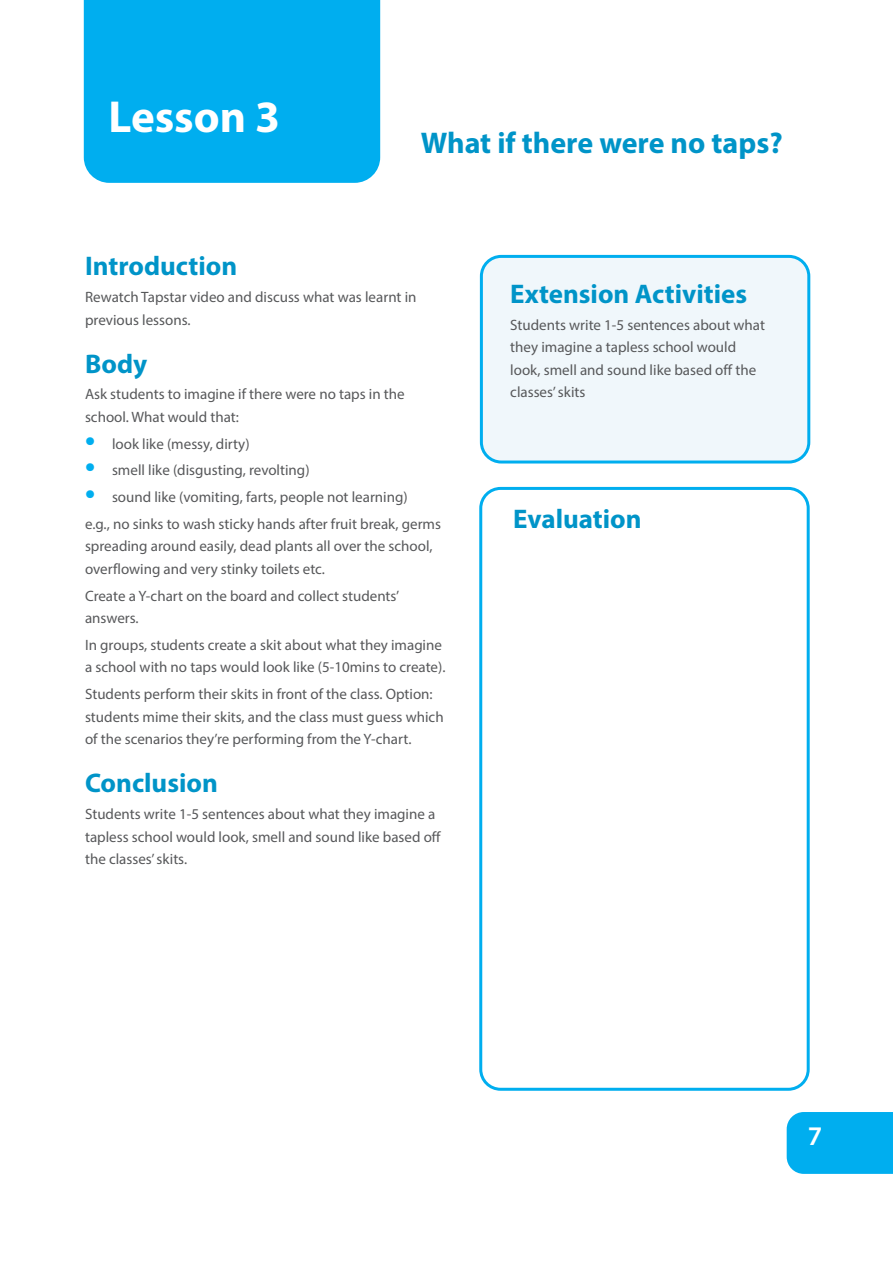
<style>
.page{position:relative;width:893px;height:1263px;background:#fff}
.page>*{position:absolute;margin:0;border:0;box-sizing:border-box;transform-origin:0 0}
.Main_Heading{font:700 45px "Myriad Pro";color:#fff}
.Sub_Heading{font:700 30px "Myriad Pro";color:#0094c8}
.Sub_Heading-2{font:700 27px "Myriad Pro";color:#0094c8}
.t1{font:600 27px "Myriad Pro";color:#fff}
.Sub_Heading-3{font:15px/22.5px "Myriad Pro";color:#57585a}
.s1{font-weight:700;font-size:30px;color:#00aeef}
</style>
<div class="page">
<div style="left:84px;top:0;width:296px;height:183px;background:#00aeef"></div>
<div style="left:787px;top:1112px;width:106px;height:62px;background:#00aeef"></div>
<div style="left:481px;top:256px;width:328px;height:206px;background:#f0f7fb;border-radius:20px"></div>
<div style="left:480px;top:255px;width:330px;height:208px;border:3px solid #00aeef;border-radius:20px"></div>
<div style="left:479px;top:487px;width:331px;height:604px;border:3px solid #00aeef;border-radius:20px"></div>
<p class="Main_Heading" style="left:108px;top:88px;width:173px">Lesson 3</p>
<p class="Sub_Heading" style="left:421px;top:123px;width:363px">What if there were no taps?</p>
<p class="Sub_Heading-2" style="left:85px;top:249px;width:154px">Introduction</p>
<p class="Sub_Heading-3" style="left:85px;top:286px;width:333px">Rewatch Tapstar video and discuss what was learnt in previous lessons.</p>
<p class="Sub_Heading-2" style="left:85px;top:346px;width:64px">Body</p>
<p class="Sub_Heading-3" style="left:85px;top:383px;width:321px">Ask students to imagine if there were no taps in the school. What would that:</p>
<p class="Sub_Heading-3" style="left:85px;top:432px;width:166px"><span class="s1">•</span> look like (messy, dirty)</p>
<p class="Sub_Heading-3" style="left:85px;top:459px;width:226px"><span class="s1">•</span> smell like (disgusting, revolting)</p>
<p class="Sub_Heading-3" style="left:85px;top:486px;width:324px"><span class="s1">•</span> sound like (vomiting, farts, people not learning)</p>
<p class="Sub_Heading-3" style="left:85px;top:512px;width:358px">e.g., no sinks to wash sticky hands after fruit break, germs spreading around easily, dead plants all over the school, overflowing and very stinky toilets etc.</p>
<p class="Sub_Heading-3" style="left:85px;top:584px;width:316px">Create a Y-chart on the board and collect students’ answers.</p>
<p class="Sub_Heading-3" style="left:85px;top:633px;width:362px">In groups, students create a skit about what they imagine a school with no taps would look like (5-10mins to create).</p>
<p class="Sub_Heading-3" style="left:85px;top:683px;width:360px">Students perform their skits in front of the class. Option: students mime their skits, and the class must guess which of the scenarios they’re performing from the Y-chart.</p>
<p class="Sub_Heading-2" style="left:85px;top:765px;width:134px">Conclusion</p>
<p class="Sub_Heading-3" style="left:85px;top:802px;width:357px">Students write 1-5 sentences about what they imagine a tapless school would look, smell and sound like based off the classes’ skits.</p>
<p class="Sub_Heading-2" style="left:510px;top:276px;width:238px">Extension Activities</p>
<p class="Sub_Heading-3" style="left:510px;top:313px;width:256px">Students write 1-5 sentences about what they imagine a tapless school would look, smell and sound like based off the classes’ skits</p>
<p class="Sub_Heading-2" style="left:513px;top:502px;width:130px">Evaluation</p>
<p class="t1" style="left:808px;top:1119px;width:16px">7</p>
</div>
